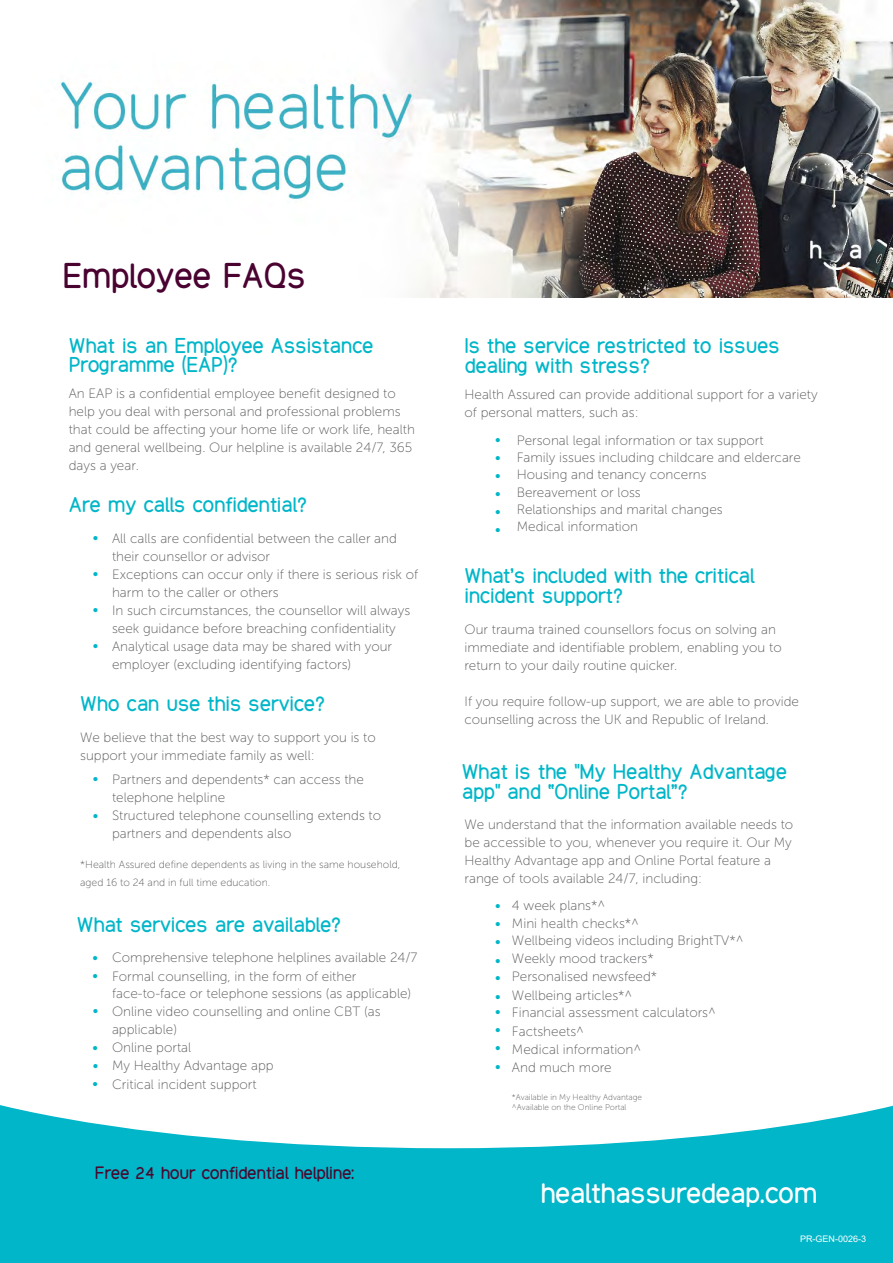
<style>
.page{position:relative;width:893px;height:1263px;background:#fff}
.page>*{position:absolute;margin:0;border:0;box-sizing:border-box;transform-origin:0 0}
.t1{font:700 30px "Equo";color:#4a0231}
.t2{font:700 24px "Equo";color:#fff}
.t3{font:700 18px/19.5px "Equo";color:#00b6c8}
.t4{font:700 15px "Equo";color:#490a30}
.t5{font:13.5px/18px "Museo Sans 100";color:#58595b}
.t6{font:13.5px/18.3px "Museo Sans 500";color:#00b6c8}
.t7{font:10.5px/18px "Museo Sans 100";color:#58595b}
.t8{font:9px "Arial";color:#fff}
.t9{font:8.25px/9.9px "Museo Sans 100";color:#58595b}
</style>
<div class="page">
<img style="left:59px;top:0;width:834px;height:298px">
<div style="left:0;top:1075px;width:893px;height:188px;background:#00b6c8"></div>
<svg style="left:0;top:1075px;width:893px;height:73px;fill:#fff"></svg>
<h1 class="t1" style="left:62px;top:256px;width:244px">Employee FAQs</h1>
<h3 class="t3" style="left:69px;top:336px;width:306px">What is an Employee Assistance<br>Programme (EAP)?</h3>
<p class="t5" style="left:69px;top:385px;width:348px">An EAP is a confidential employee benefit designed to help you deal with personal and professional problems that could be affecting your home life or work life, health and general wellbeing. Our helpline is available 24/7, 365 days a year.</p>
<h3 class="t3" style="left:69px;top:495px;width:240px">Are my calls confidential?</h3>
<p class="t5" style="left:112px;top:530px;width:308px">All calls are confidential between the caller and their counsellor or advisor<br>Exceptions can occur only if there is serious risk of harm to the caller or others<br>In such circumstances, the counsellor will always seek guidance before breaching confidentiality Analytical usage data may be shared with your employer (excluding identifying factors)</p>
<p class="t6" style="left:93px;top:529px;width:7px">•</p>
<p class="t6" style="left:93px;top:565px;width:7px">•</p>
<p class="t6" style="left:93px;top:601px;width:7px">•</p>
<p class="t6" style="left:93px;top:637px;width:7px">•</p>
<h3 class="t3" style="left:80px;top:694px;width:246px">Who can use this service?</h3>
<p class="t5" style="left:80px;top:728px;width:297px">We believe that the best way to support you is to support your immediate family as well:</p>
<p class="t6" style="left:93px;top:769px;width:7px">•</p>
<p class="t6" style="left:93px;top:806px;width:7px">•</p>
<p class="t5" style="left:112px;top:770px;width:271px">Partners and dependents* can access the telephone helpline<br>Structured telephone counselling extends to partners and dependents also</p>
<p class="t7" style="left:80px;top:855px;width:322px">*Health Assured define dependents as living in the same household, aged 16 to 24 and in full time education.</p>
<h3 class="t3" style="left:77px;top:915px;width:266px">What services are available?</h3>
<p class="t6" style="left:93px;top:948px;width:7px">• •</p>
<p class="t6" style="left:93px;top:1001px;width:7px">•</p>
<p class="t6" style="left:93px;top:1038px;width:7px">• •</p>
<p class="t6" style="left:93px;top:1074px;width:7px">•</p>
<p class="t5" style="left:112px;top:949px;width:307px">Comprehensive telephone helplines available 24/7<br>Formal counselling, in the form of either face-to-face or telephone sessions (as applicable)<br>Online video counselling and online CBT (as applicable)<br>Online portal<br>My Healthy Advantage app</p>
<p class="t5" style="left:112px;top:1075px;width:146px">Critical incident support</p>
<p class="t4" style="left:95px;top:1163px;width:261px">Free 24 hour confidential helpline:</p>
<h3 class="t3" style="left:464px;top:336px;width:316px">Is the service restricted to issues dealing with stress?</h3>
<p class="t5" style="left:464px;top:385px;width:355px">Health Assured can provide additional support for a variety of personal matters, such as:</p>
<p class="t6" style="left:495px;top:430px;width:7px;text-align:justify">• • • •</p>
<p class="t6" style="left:495px;top:502px;width:7px;line-height:18.8px">• •</p>
<h3 class="t3" style="left:464px;top:566px;width:291px">What’s included with the critical incident support?</h3>
<p class="t5" style="left:464px;top:620px;width:319px">Our trauma trained counsellors focus on solving an immediate and identifiable problem, enabling you to return to your daily routine quicker.</p>
<p class="t5" style="left:464px;top:692px;width:336px">If you require follow-up support, we are able to provide counselling across the UK and Republic of Ireland.</p>
<h3 class="t3" style="left:462px;top:762px;width:326px">What is the "My Healthy Advantage app" and “Online Portal”?</h3>
<p class="t5" style="left:464px;top:815px;width:330px">We understand that the information available needs to be accessible to you, whenever you require it. Our My Healthy Advantage app and Online Portal feature a range of tools available 24/7, including:</p>
<p class="t5" style="left:517px;top:432px;width:286px;line-height:17.2px">Personal legal information or tax support Family issues including childcare and eldercare Housing and tenancy concerns<br>Bereavement or loss<br>Relationships and marital changes<br>Medical information</p>
<p class="t6" style="left:495px;top:896px;width:7px;text-align:justify">• • • •</p>
<p class="t6" style="left:495px;top:968px;width:7px;line-height:18.8px">• •</p>
<p class="t6" style="left:495px;top:1002px;width:7px;text-align:justify">• • •</p>
<p class="t6" style="left:495px;top:1057px;width:7px">•</p>
<p class="t5" style="left:512px;top:896px;width:233px">4 week plans*^<br>Mini health checks*^<br>Wellbeing videos including BrightTV*^<br>Weekly mood trackers*<br>Personalised newsfeed*<br>Wellbeing articles*^<br>Financial assessment calculators^<br>Factsheets^<br>Medical information^<br>And much more</p>
<p class="t9" style="left:512px;top:1092px;width:132px">*Available in My Healthy Advantage ^Available on the Online Portal</p>
<h2 class="t2" style="left:540px;top:1177px;width:278px">healthassuredeap.com</h2>
<p class="t8" style="left:800px;top:1232px;width:68px">PR-GEN-0026-3</p>
</div>
